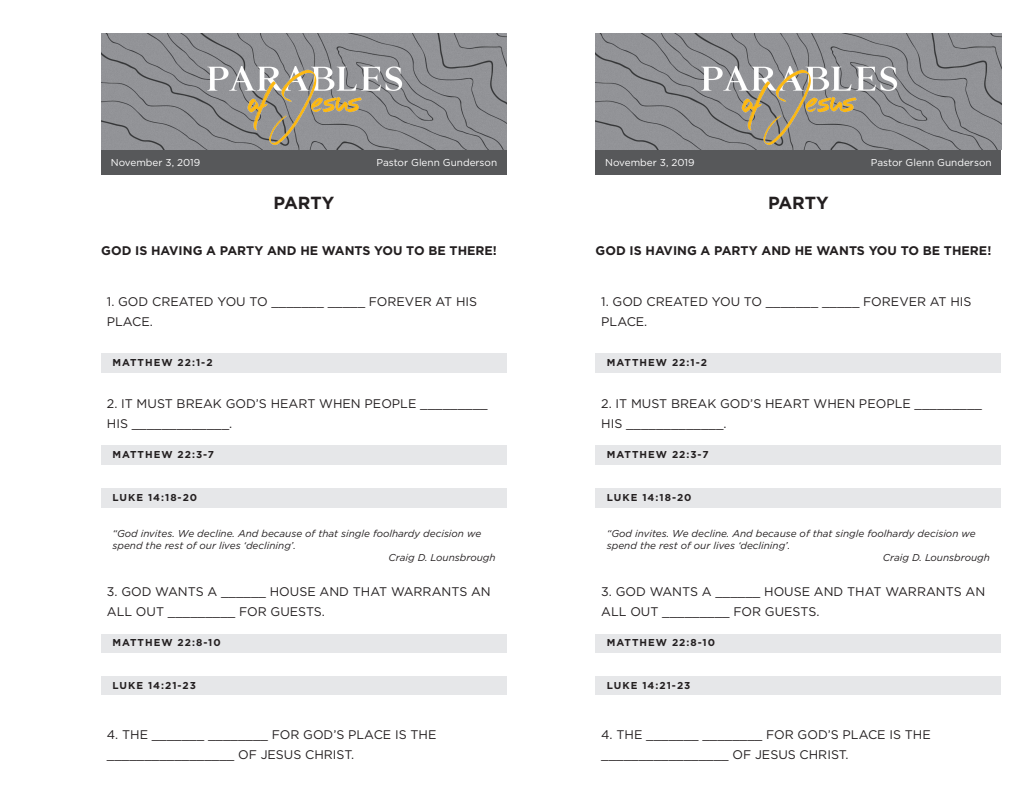
<style>
.page{position:relative;width:1035px;height:810px;background:#fff}
.page>*{position:absolute;margin:0;border:0;box-sizing:border-box;transform-origin:0 0}
.t1{font:700 17.5px "Gotham";color:#231f20}
.Sub_Point{font:12.5px/20px "Gotham";color:#231f20}
.t2{font:700 12.5px "Gotham";color:#231f20}
.Quote_Indented{font:italic 10px/12px "Gotham";color:#231f20}
.Bible_Verse{font:700 10px "Gotham";letter-spacing:.1em;color:#231f20}
.t3{font:10px "Gotham";color:#fff}
.Quote_Citation{font:italic 10px "Gotham";color:#231f20}
</style>
<div class="page">
<img style="left:101px;top:34px;width:406px;height:116px">
<div style="left:101px;top:150px;width:406px;height:24px;background:#57585a"></div>
<div style="left:101px;top:353px;width:406px;height:19px;background:#e6e7e9"></div>
<div style="left:101px;top:446px;width:406px;height:19px;background:#e6e7e9"></div>
<div style="left:101px;top:488px;width:406px;height:19px;background:#e6e7e9"></div>
<div style="left:101px;top:634px;width:406px;height:19px;background:#e6e7e9"></div>
<div style="left:101px;top:676px;width:406px;height:19px;background:#e6e7e9"></div>
<img style="left:205px;top:64px;width:199px;height:84px">
<img style="left:596px;top:34px;width:405px;height:116px">
<div style="left:596px;top:150px;width:405px;height:24px;background:#57585a"></div>
<div style="left:596px;top:353px;width:405px;height:19px;background:#e6e7e9"></div>
<div style="left:596px;top:446px;width:405px;height:19px;background:#e6e7e9"></div>
<div style="left:596px;top:488px;width:405px;height:19px;background:#e6e7e9"></div>
<div style="left:596px;top:634px;width:405px;height:19px;background:#e6e7e9"></div>
<div style="left:596px;top:676px;width:405px;height:19px;background:#e6e7e9"></div>
<img style="left:699px;top:64px;width:199px;height:84px">
<p class="t3" style="left:111px;top:156px;width:91px">November 3, 2019</p>
<p class="t3" style="left:377px;top:156px;width:122px">Pastor Glenn Gunderson</p>
<p class="t1" style="left:274px;top:191px;width:62px">PARTY</p>
<p class="t2" style="left:101px;top:243px;width:397px">GOD IS HAVING A PARTY AND HE WANTS YOU TO BE THERE!</p>
<p class="Sub_Point" style="left:107px;top:291px;width:372px">1. GOD CREATED YOU TO _______ _____ FOREVER AT HIS<br>PLACE.</p>
<p class="Bible_Verse" style="left:112px;top:356px;width:102px">MATTHEW 22:1-2</p>
<p class="Sub_Point" style="left:107px;top:394px;width:382px">2. IT MUST BREAK GOD’S HEART WHEN PEOPLE _________<br>HIS _____________.</p>
<p class="Bible_Verse" style="left:112px;top:448px;width:103px">MATTHEW 22:3-7</p>
<p class="Bible_Verse" style="left:112px;top:491px;width:86px">LUKE 14:18-20</p>
<p class="Quote_Indented" style="left:112px;top:528px;width:370px">“God invites. We decline. And because of that single foolhardy decision we spend the rest of our lives ‘declining’.</p>
<p class="Quote_Citation" style="left:389px;top:551px;width:109px">Craig D. Lounsbrough</p>
<p class="Sub_Point" style="left:107px;top:582px;width:385px">3. GOD WANTS A ______ HOUSE AND THAT WARRANTS AN<br>ALL OUT _________ FOR GUESTS.</p>
<p class="Bible_Verse" style="left:112px;top:636px;width:110px">MATTHEW 22:8-10</p>
<p class="Bible_Verse" style="left:112px;top:679px;width:85px">LUKE 14:21-23</p>
<p class="Sub_Point" style="left:107px;top:725px;width:331px">4. THE _______ ________ FOR GOD’S PLACE IS THE _________________ OF JESUS CHRIST.</p>
<p class="t3" style="left:605px;top:156px;width:91px">November 3, 2019</p>
<p class="t3" style="left:871px;top:156px;width:122px">Pastor Glenn Gunderson</p>
<p class="t1" style="left:768px;top:191px;width:62px">PARTY</p>
<p class="t2" style="left:596px;top:243px;width:397px">GOD IS HAVING A PARTY AND HE WANTS YOU TO BE THERE!</p>
<p class="Sub_Point" style="left:601px;top:291px;width:372px">1. GOD CREATED YOU TO _______ _____ FOREVER AT HIS<br>PLACE.</p>
<p class="Bible_Verse" style="left:607px;top:356px;width:102px">MATTHEW 22:1-2</p>
<p class="Sub_Point" style="left:601px;top:394px;width:382px">2. IT MUST BREAK GOD’S HEART WHEN PEOPLE _________<br>HIS _____________.</p>
<p class="Bible_Verse" style="left:607px;top:448px;width:103px">MATTHEW 22:3-7</p>
<p class="Bible_Verse" style="left:607px;top:491px;width:86px">LUKE 14:18-20</p>
<p class="Quote_Indented" style="left:607px;top:528px;width:370px">“God invites. We decline. And because of that single foolhardy decision we spend the rest of our lives ‘declining’.</p>
<p class="Quote_Citation" style="left:883px;top:551px;width:109px">Craig D. Lounsbrough</p>
<p class="Sub_Point" style="left:601px;top:582px;width:385px">3. GOD WANTS A ______ HOUSE AND THAT WARRANTS AN<br>ALL OUT _________ FOR GUESTS.</p>
<p class="Bible_Verse" style="left:607px;top:636px;width:110px">MATTHEW 22:8-10</p>
<p class="Bible_Verse" style="left:607px;top:679px;width:85px">LUKE 14:21-23</p>
<p class="Sub_Point" style="left:601px;top:725px;width:331px">4. THE _______ ________ FOR GOD’S PLACE IS THE _________________ OF JESUS CHRIST.</p>
</div>
